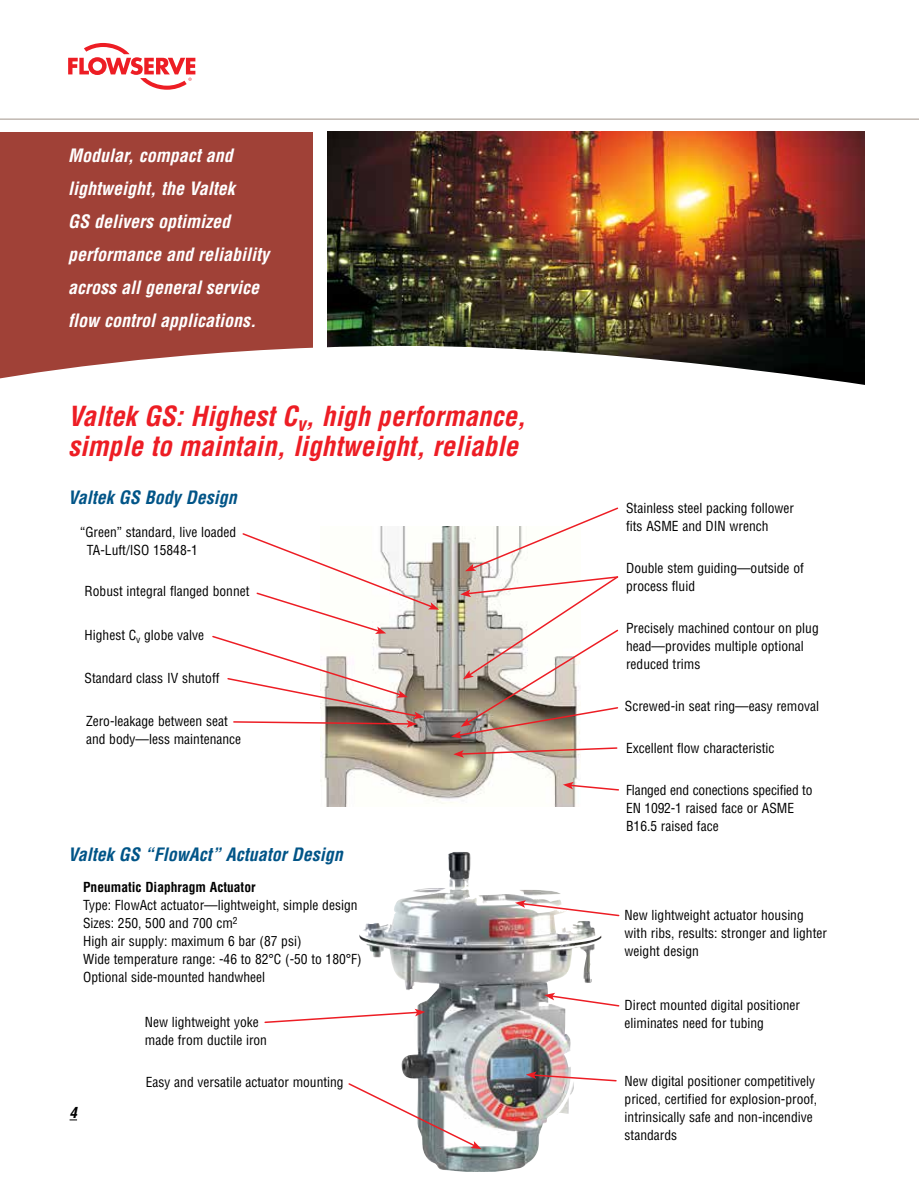
<style>
.page{position:relative;width:919px;height:1189px;background:#fff}
.page>*{position:absolute;margin:0;border:0;box-sizing:border-box;transform-origin:0 0}
.t1{font:italic 700 condensed 27px/30px "Helvetica LT Std";color:#ed1d24}
.t2{font:italic 700 condensed 18px/33px "Helvetica LT Std";color:#fff}
.t3{font:italic 700 condensed 18px "Helvetica LT Std";color:#005487}
.t4{font:italic 700 condensed 15px "Helvetica LT Std";color:#000}
.t5{font:condensed 13.5px/18px "Helvetica LT Std";color:#000}
.t6{font:700 condensed 13.5px "Helvetica LT Std";color:#000}
</style>
<div class="page">
<hr style="left:0;top:119px;width:918px;height:1px;background:#a1958b">
<svg style="left:68px;top:43px;width:127px;height:47px"></svg>
<img style="left:327px;top:132px;width:537px;height:214px">
<div style="left:0;top:132px;width:317px;height:254px;background:#a04137"></div>
<svg style="left:0;top:346px;width:865px;height:40px"></svg>
<div style="left:314px;top:126px;width:13px;height:233px;background:#fff"></div>
<img style="left:359px;top:852px;width:233px;height:319px">
<img style="left:321px;top:527px;width:259px;height:279px">
<svg style="left:451px;top:507px;width:168px;height:231px"></svg>
<svg style="left:453px;top:746px;width:165px;height:11px"></svg>
<svg style="left:563px;top:781px;width:56px;height:10px"></svg>
<svg style="left:515px;top:900px;width:105px;height:17px"></svg>
<svg style="left:212px;top:532px;width:227px;height:195px"></svg>
<svg style="left:264px;top:1008px;width:161px;height:15px"></svg>
<svg style="left:348px;top:1081px;width:133px;height:67px"></svg>
<svg style="left:544px;top:992px;width:76px;height:15px"></svg>
<svg style="left:526px;top:1071px;width:91px;height:11px"></svg>
<h2 class="t2" style="left:68px;top:139px;width:202px">Modular, compact and lightweight, the Valtek<br>GS delivers optimized performance and reliability across all general service flow control applications.</h2>
<h1 class="t1" style="left:68px;top:401px;width:459px">Valtek GS: Highest C<sub>v</sub>, high performance, simple to maintain, lightweight, reliable</h1>
<h2 class="t3" style="left:68px;top:486px;width:170px">Valtek GS Body Design</h2>
<p class="t5" style="left:87px;top:522px;width:151px;text-indent:-7px">“Green” standard, live loaded<br>TA-Luft/ISO 15848-1</p>
<p class="t5" style="left:85px;top:582px;width:166px">Robust integral flanged bonnet</p>
<p class="t5" style="left:85px;top:626px;width:121px">Highest C<sub>v</sub> globe valve</p>
<p class="t5" style="left:85px;top:668px;width:136px">Standard class IV shutoff</p>
<p class="t5" style="left:86px;top:711px;width:157px">Zero-leakage between seat and body—less maintenance</p>
<h2 class="t3" style="left:68px;top:843px;width:276px">Valtek GS “FlowAct” Actuator Design</h2>
<p class="t6" style="left:83px;top:878px;width:174px">Pneumatic Diaphragm Actuator</p>
<p class="t5" style="left:83px;top:896px;width:280px">Type: FlowAct actuator—lightweight, simple design Sizes: 250, 500 and 700 cm<sup>2<br></sup>High air supply: maximum 6 bar (87 psi)<br>Wide temperature range: -46 to 82°C (-50 to 180°F)<br>Optional side-mounted handwheel</p>
<p class="t5" style="left:145px;top:1012px;width:124px">New lightweight yoke made from ductile iron</p>
<p class="t5" style="left:146px;top:1072px;width:199px">Easy and versatile actuator mounting</p>
<p class="t4" style="left:70px;top:1103px;width:9px">4</p>
<p class="t5" style="left:626px;top:498px;width:169px">Stainless steel packing follower fits ASME and DIN wrench</p>
<p class="t5" style="left:626px;top:558px;width:179px">Double stem guiding—outside of process fluid</p>
<p class="t5" style="left:626px;top:619px;width:194px">Precisely machined contour on plug head—provides multiple optional reduced trims</p>
<p class="t5" style="left:625px;top:697px;width:196px">Screwed-in seat ring—easy removal</p>
<p class="t5" style="left:626px;top:739px;width:150px">Excellent flow characteristic</p>
<p class="t5" style="left:626px;top:780px;width:188px">Flanged end conections specified to<br>EN 1092-1 raised face or ASME<br>B16.5 raised face</p>
<p class="t5" style="left:624px;top:905px;width:204px">New lightweight actuator housing with ribs, results: stronger and lighter weight design</p>
<p class="t5" style="left:624px;top:996px;width:177px">Direct mounted digital positioner eliminates need for tubing</p>
<p class="t5" style="left:624px;top:1071px;width:194px">New digital positioner competitively priced, certified for explosion-proof, intrinsically safe and non-incendive standards</p>
</div>
